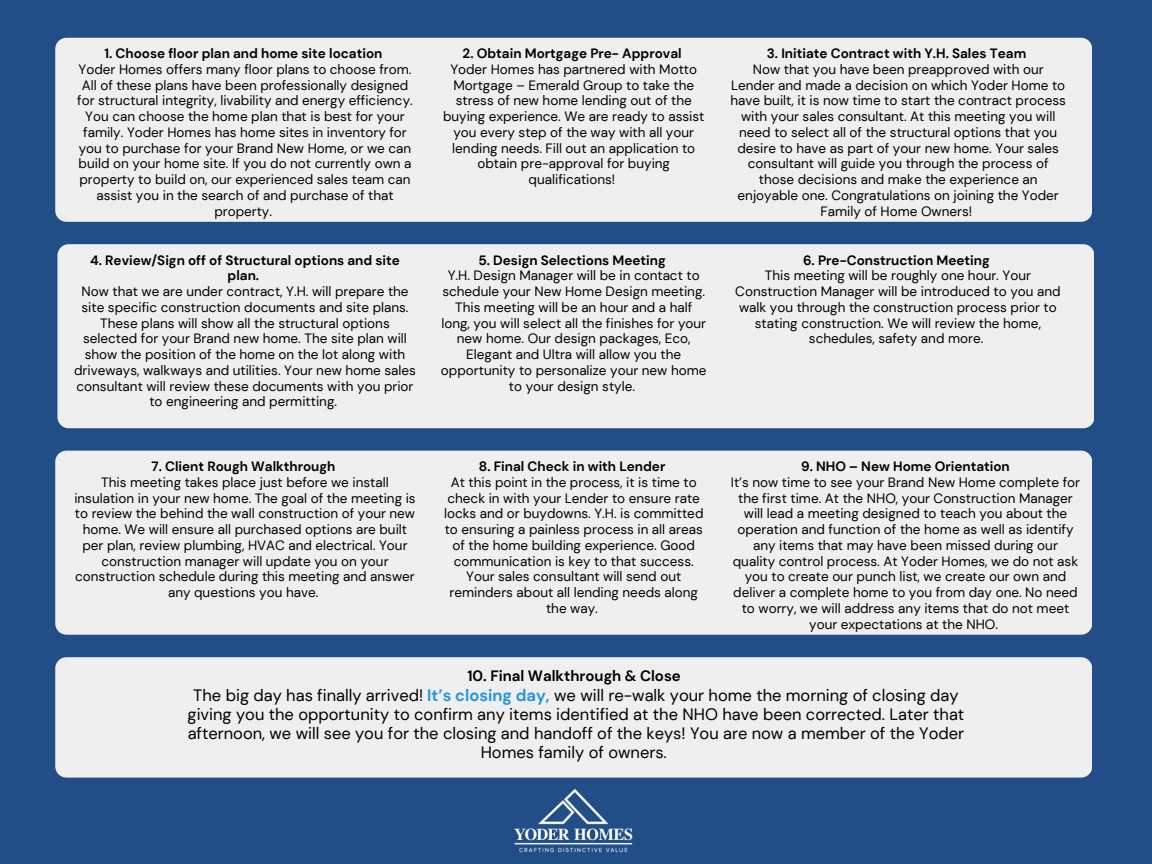
<style>
.page{position:relative;width:1152px;height:864px;background:#224e88}
.page>*{position:absolute;margin:0;border:0;box-sizing:border-box;transform-origin:0 0}
.t1{font:16.5px/19.2px "DM Sans";color:#000;text-align:center}
.t2{font:700 15px "DM Sans";color:#000}
.t3{font:13.5px/15.8px "DM Sans";color:#000;text-align:center}
.t4{font:700 13.5px/15.8px "DM Sans";color:#000;text-align:center}
.s1{font-weight:700;color:#2195df}
</style>
<div class="page">
<div style="left:55px;top:38px;width:1037px;height:184px;background:#efefef;border-radius:11px"></div>
<div style="left:57px;top:244px;width:1037px;height:184px;background:#efefef;border-radius:11px"></div>
<div style="left:55px;top:451px;width:1037px;height:184px;background:#efefef;border-radius:11px"></div>
<div style="left:55px;top:657px;width:1037px;height:121px;background:#efefef;border-radius:11px"></div>
<img style="left:514px;top:788px;width:119px;height:65px">
<p class="t4" style="left:104px;top:46px;width:280px">1. Choose floor plan and home site location</p>
<p class="t3" style="left:77px;top:61px;width:337px">Yoder Homes offers many floor plans to choose from.<br>All of these plans have been professionally designed for structural integrity, livability and energy efficiency.<br>You can choose the home plan that is best for your family. Yoder Homes has home sites in inventory for you to purchase for your Brand New Home, or we can build on your home site. If you do not currently own a property to build on, our experienced sales team can assist you in the search of and purchase of that property.</p>
<p class="t4" style="left:90px;top:252px;width:311px">4. Review/Sign off of Structural options and site plan.</p>
<p class="t3" style="left:74px;top:284px;width:343px">Now that we are under contract, Y.H. will prepare the site specific construction documents and site plans.<br>These plans will show all the structural options selected for your Brand new home. The site plan will show the position of the home on the lot along with driveways, walkways and utilities. Your new home sales consultant will review these documents with you prior to engineering and permitting.</p>
<p class="t4" style="left:151px;top:459px;width:185px">7. Client Rough Walkthrough</p>
<p class="t3" style="left:74px;top:474px;width:343px">This meeting takes place just before we install insulation in your new home. The goal of the meeting is to review the behind the wall construction of your new home. We will ensure all purchased options are built per plan, review plumbing, HVAC and electrical. Your construction manager will update you on your construction schedule during this meeting and answer any questions you have.</p>
<p class="t4" style="left:463px;top:46px;width:220px">2. Obtain Mortgage Pre- Approval</p>
<p class="t3" style="left:443px;top:61px;width:263px">Yoder Homes has partnered with Motto Mortgage – Emerald Group to take the stress of new home lending out of the buying experience. We are ready to assist you every step of the way with all your lending needs. Fill out an application to obtain pre-approval for buying qualifications!</p>
<p class="t4" style="left:478px;top:252px;width:189px">5. Design Selections Meeting</p>
<p class="t3" style="left:441px;top:268px;width:267px">Y.H. Design Manager will be in contact to schedule your New Home Design meeting.<br>This meeting will be an hour and a half long, you will select all the finishes for your new home. Our design packages, Eco, Elegant and Ultra will allow you the opportunity to personalize your new home to your design style.</p>
<p class="t4" style="left:767px;top:46px;width:261px">3. Initiate Contract with Y.H. Sales Team</p>
<p class="t3" style="left:731px;top:61px;width:337px">Now that you have been preapproved with our Lender and made a decision on which Yoder Home to have built, it is now time to start the contract process with your sales consultant. At this meeting you will need to select all of the structural options that you desire to have as part of your new home. Your sales consultant will guide you through the process of those decisions and make the experience an enjoyable one. Congratulations on joining the Yoder Family of Home Owners!</p>
<p class="t4" style="left:803px;top:252px;width:188px">6. Pre-Construction Meeting</p>
<p class="t3" style="left:735px;top:268px;width:327px">This meeting will be roughly one hour. Your Construction Manager will be introduced to you and walk you through the construction process prior to stating construction. We will review the home, schedules, safety and more.</p>
<p class="t4" style="left:479px;top:459px;width:188px">8. Final Check in with Lender</p>
<p class="t3" style="left:444px;top:474px;width:261px">At this point in the process, it is time to check in with your Lender to ensure rate locks and or buydowns. Y.H. is committed to ensuring a painless process in all areas of the home building experience. Good communication is key to that success.<br>Your sales consultant will send out reminders about all lending needs along the way.</p>
<p class="t4" style="left:801px;top:459px;width:210px">9. NHO – New Home Orientation</p>
<h1 class="t3" style="left:731px;top:474px;width:351px">It’s now time to see your Brand New Home complete for the first time. At the NHO, your Construction Manager will lead a meeting designed to teach you about the operation and function of the home as well as identify any items that may have been missed during our quality control process. At Yoder Homes, we do not ask you to create our punch list, we create our own and deliver a complete home to you from day one. No need to worry, we will address any items that do not meet your expectations at the NHO.</h1>
<p class="t2" style="left:467px;top:666px;width:215px">10. Final Walkthrough &amp; Close</p>
<p class="t1" style="left:188px;top:686px;width:778px">The big day has finally arrived! <span class="s1">It’s closing day,</span> we will re-walk your home the morning of closing day giving you the opportunity to confirm any items identified at the NHO have been corrected. Later that afternoon, we will see you for the closing and handoff of the keys! You are now a member of the Yoder Homes family of owners.</p>
</div>
